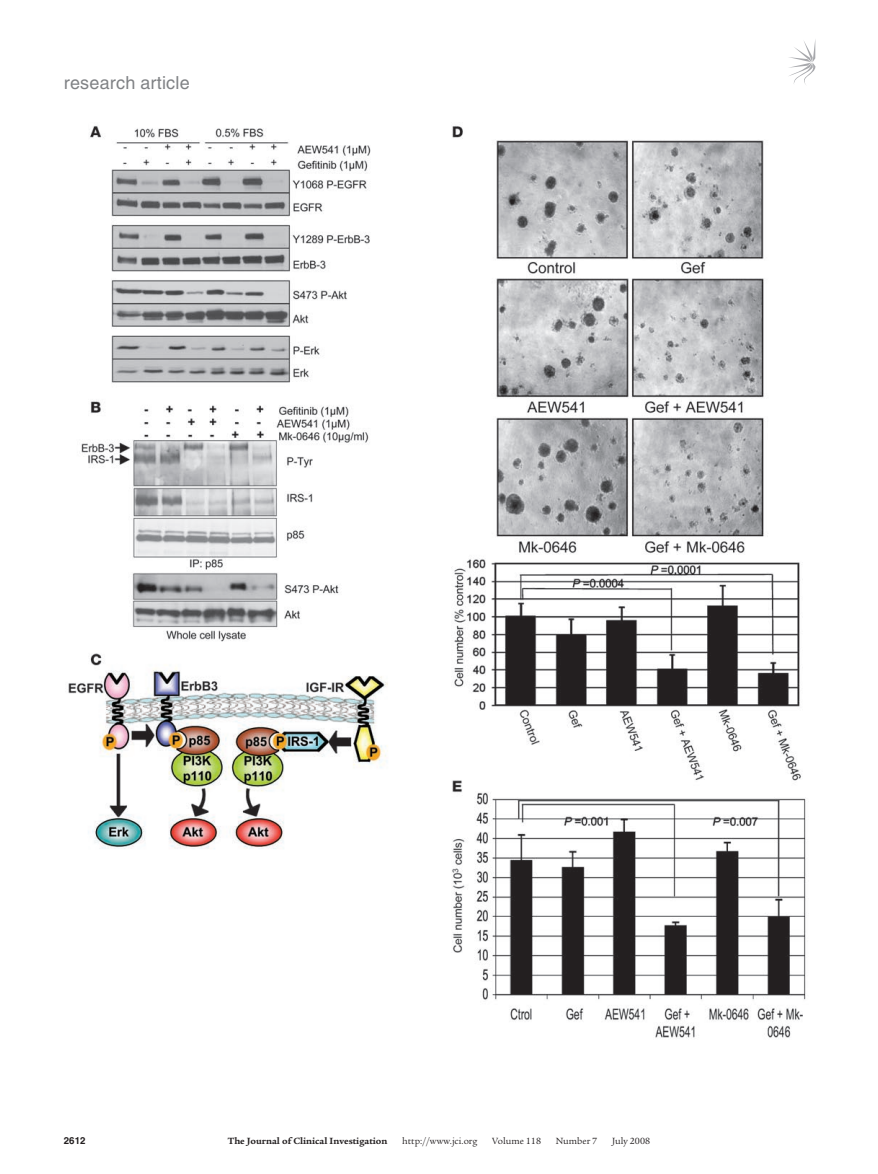
<style>
.page{position:relative;width:878px;height:1174px;background:#fff}
.page>*{position:absolute;margin:0;border:0;box-sizing:border-box;transform-origin:0 0}
.t1{font:18px "Helvetica LT Std";letter-spacing:.01em;color:#808285}
.t2{font:9.75px "Legacy Serif Std";color:#231f20}
.t3{font:700 9.75px "Legacy Serif Std";color:#231f20}
.t4{font:700 9.75px "Helvetica LT Std";color:#231f20}
</style>
<div class="page">
<svg style="left:789px;top:41px;width:26px;height:44px"></svg>
<img style="left:68px;top:125px;width:738px;height:913px">
<h1 class="t1" style="left:64px;top:72px;width:127px">research article</h1>
<p class="t4" style="left:64px;top:1134px;width:23px">2612</p>
<p class="t3" style="left:228px;top:1135px;width:161px">The Journal of Clinical Investigation</p>
<p class="t2" style="left:402px;top:1135px;width:77px">http://www.jci.org</p>
<p class="t2" style="left:492px;top:1135px;width:50px">Volume 118</p>
<p class="t2" style="left:556px;top:1135px;width:43px">Number 7</p>
<p class="t2" style="left:612px;top:1135px;width:40px">July 2008</p>
</div>
